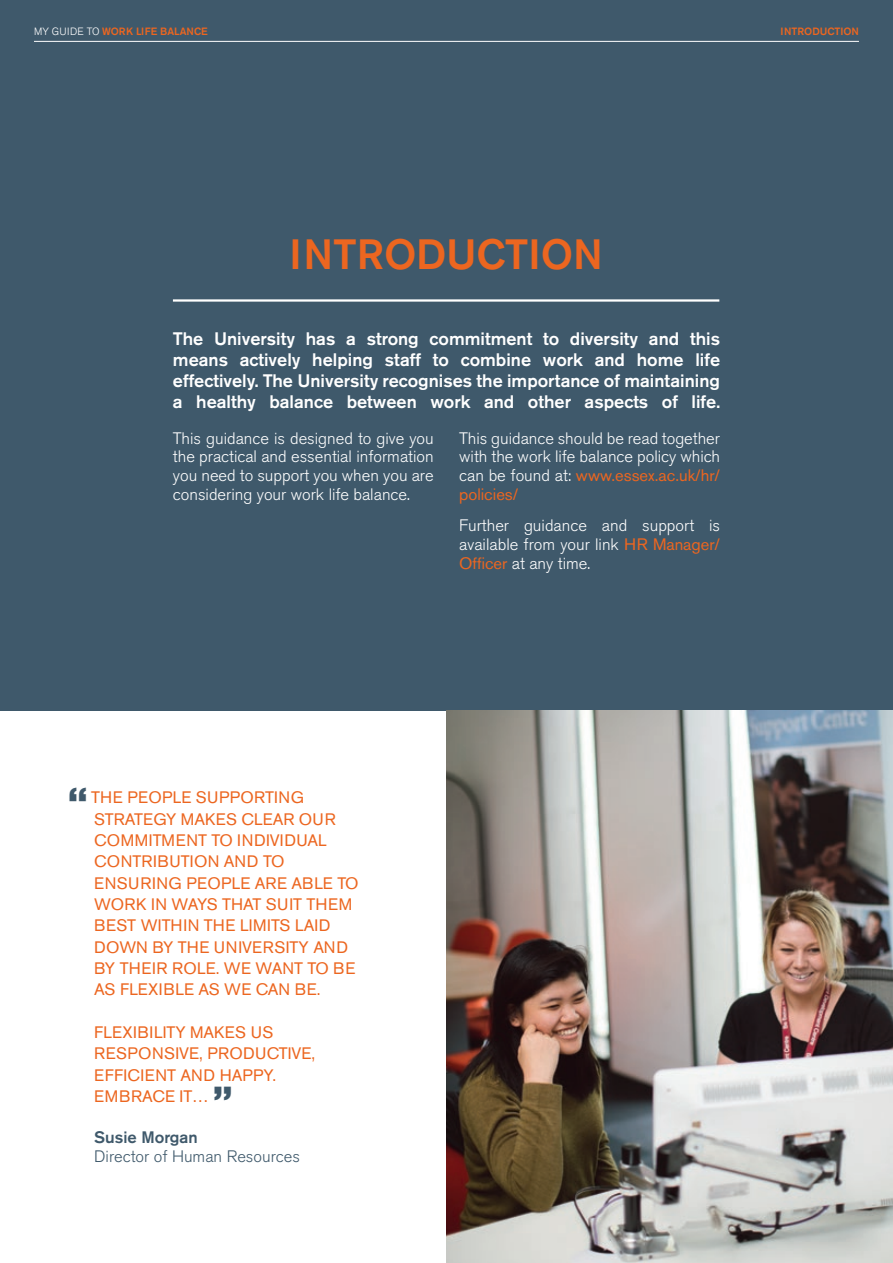
<style>
.page{position:relative;width:893px;height:1263px;background:#fff}
.page>*{position:absolute;margin:0;border:0;box-sizing:border-box;transform-origin:0 0}
.t1{font:500 42px "Akzidenz Grotesk BE";color:#ec6620}
.t2{font:37.35px "Akzidenz Grotesk BE Super";color:#3f596b}
.t3{font:500 18px/21px "Akzidenz Grotesk BE";color:#fff;text-align:justify}
.t4{font:300 16.5px/18.8px "Akzidenz Grotesk BE";color:#fff;text-align:justify}
.t5{font:16.5px/21.3px "Akzidenz Grotesk BE";letter-spacing:.02em;color:#ec6620}
.t6{font:300 16.5px "Akzidenz Grotesk BE";color:#3f596b}
.t7{font:500 16.5px "Akzidenz Grotesk BE";color:#3f596b}
.t8{font:500 10.5px "Akzidenz Grotesk BE";color:#ec6620}
.s1{font-weight:300;color:#fff}
.s2{font-weight:400;color:#ec6620}
</style>
<div class="page">
<div style="left:0;top:0;width:893px;height:711px;background:#3f596b"></div>
<hr style="left:34px;top:41px;width:825px;height:1px;background:#fff">
<hr style="left:173px;top:299px;width:546px;height:3px;background:#fff">
<img style="left:446px;top:711px;width:447px;height:552px">
<p class="t8" style="left:34px;top:25px;width:175px"><span class="s1">MY GUIDE TO</span> WORK LIFE BALANCE</p>
<p class="t8" style="left:781px;top:25px;width:80px">INTRODUCTION</p>
<h1 class="t1" style="left:289px;top:229px;width:315px">INTRODUCTION</h1>
<p class="t3" style="left:173px;top:328px;width:549px">The University has a strong commitment to diversity and this means actively helping staff to combine work and home life effectively. The University recognises the importance of maintaining a healthy balance between work and other aspects of life.</p>
<p class="t4" style="left:173px;top:429px;width:262px">This guidance is designed to give you the practical and essential information you need to support you when you are considering your work life balance.</p>
<p class="t4" style="left:459px;top:429px;width:262px">This guidance should be read together with the work life balance policy which can be found at: <span class="s2">www.essex.ac.uk/hr/ policies/</span></p>
<p class="t4" style="left:459px;top:517px;width:262px">Further guidance and support is available from your link <span class="s2">HR Manager/ Officer</span> at any time.</p>
<h2 class="t2" style="left:68px;top:779px;width:21px">“</h2>
<p class="t5" style="left:91px;top:787px;width:269px">THE PEOPLE SUPPORTING<br>STRATEGY MAKES CLEAR OUR<br>COMMITMENT TO INDIVIDUAL<br>CONTRIBUTION AND TO<br>ENSURING PEOPLE ARE ABLE TO<br>WORK IN WAYS THAT SUIT THEM<br>BEST WITHIN THE LIMITS LAID<br>DOWN BY THE UNIVERSITY AND<br>BY THEIR ROLE. WE WANT TO BE<br>AS FLEXIBLE AS WE CAN BE.</p>
<p class="t5" style="left:94px;top:1021px;width:223px">FLEXIBILITY MAKES US<br>RESPONSIVE, PRODUCTIVE,<br>EFFICIENT AND HAPPY.<br>EMBRACE IT…</p>
<h2 class="t2" style="left:213px;top:1078px;width:21px">”</h2>
<p class="t7" style="left:94px;top:1127px;width:105px">Susie Morgan</p>
<p class="t6" style="left:94px;top:1147px;width:207px">Director of Human Resources</p>
</div>
